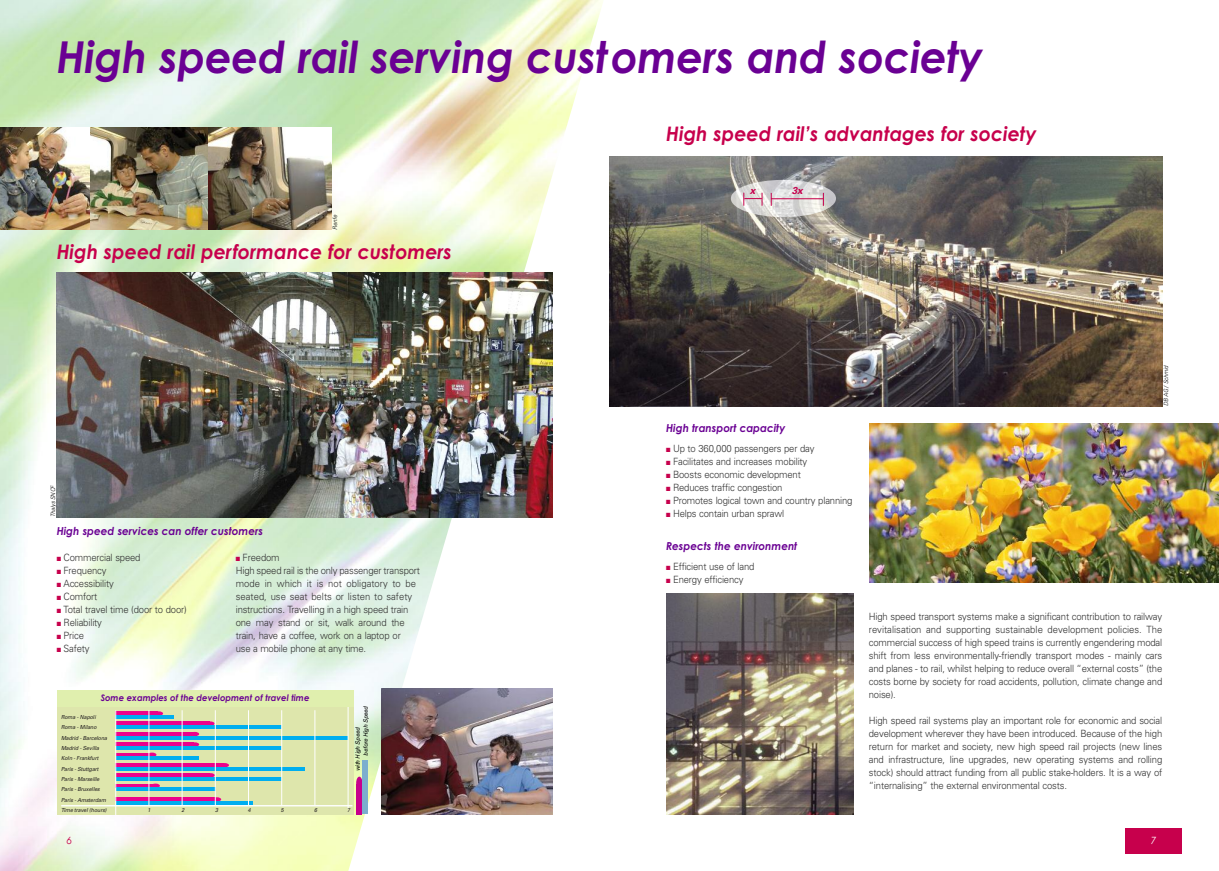
<style>
.page{position:relative;width:1219px;height:871px;background:#fff}
.page>*{position:absolute;margin:0;border:0;box-sizing:border-box;transform-origin:0 0}
.t1{font:italic 700 44px "Century Gothic";letter-spacing:-.005em;color:#6a0093;scale:.95 1}
.t2{font:italic 700 20px "Century Gothic";color:#c7004c;scale:.95 1}
.t3{font:italic 700 11px "Century Gothic";color:#6a0093;scale:.95 1}
.t4{font:300 10px/13px "Univers";letter-spacing:-.015em;color:#333;text-align:justify;scale:.95 1}
.t5{font:italic 700 10px "Univers";color:#c7004c}
.t6{font:italic 10px "Century Gothic";color:#c7004c;scale:.95 1}
.t7{font:italic 10px "Century Gothic";color:#fff;scale:.95 1}
.t8{font:italic 700 9px "Century Gothic";color:#6a0093;scale:.95 1}
.t9{font:italic 6px "Univers";letter-spacing:-.015em;color:#000;scale:.95 1}
.t10{font:italic 300 6px "Univers";letter-spacing:-.015em;color:#000;scale:.95 1}
.t11{font:italic 5.5px/10.3px "Univers";letter-spacing:-.01em;color:#231f20;scale:.95 1}
.s1{color:#c7004c}
</style>
<div class="page">
<img style="left:0;top:0;width:603px;height:870px">
<img style="left:57px;top:272px;width:496px;height:245px">
<img style="left:609px;top:156px;width:553px;height:250px">
<img style="left:731px;top:180px;width:105px;height:37px;border-radius:50%">
<svg style="left:743px;top:193px;width:20px;height:13px"></svg>
<hr style="left:771px;top:198px;width:52px;height:1px;background:#c7004c">
<svg style="left:823px;top:193px;width:1px;height:13px"></svg>
<svg style="left:771px;top:193px;width:1px;height:13px"></svg>
<img style="left:0;top:128px;width:209px;height:102px">
<img style="left:209px;top:128px;width:123px;height:102px">
<img style="left:869px;top:423px;width:350px;height:159px">
<img style="left:666px;top:593px;width:188px;height:221px">
<div style="left:1125px;top:828px;width:57px;height:25px;background:#c7004c"></div>
<div style="left:57px;top:706px;width:297px;height:108px;background:#dee6ac"></div>
<hr style="left:116px;top:711px;width:42px;height:4px;background:#ed028c">
<svg style="left:158px;top:711px;width:5px;height:4px"></svg>
<hr style="left:116px;top:715px;width:58px;height:4px;background:#00aeef">
<hr style="left:116px;top:721px;width:93px;height:4px;background:#ed028c">
<svg style="left:209px;top:721px;width:6px;height:4px"></svg>
<hr style="left:116px;top:725px;width:166px;height:4px;background:#00aeef">
<svg style="left:116px;top:731px;width:74px;height:4px"></svg>
<div style="left:190px;top:731px;width:9px;height:5px;background:#ed028c;border-radius:50%"></div>
<svg style="left:116px;top:735px;width:232px;height:4px"></svg>
<hr style="left:116px;top:742px;width:78px;height:4px;background:#ed028c">
<svg style="left:194px;top:742px;width:5px;height:4px"></svg>
<hr style="left:116px;top:746px;width:165px;height:3px;background:#00aeef">
<svg style="left:116px;top:752px;width:32px;height:4px"></svg>
<svg style="left:148px;top:752px;width:8px;height:4px"></svg>
<hr style="left:116px;top:756px;width:83px;height:4px;background:#00aeef">
<svg style="left:116px;top:762px;width:104px;height:4px"></svg>
<svg style="left:220px;top:762px;width:9px;height:5px"></svg>
<svg style="left:116px;top:766px;width:189px;height:4px"></svg>
<svg style="left:116px;top:772px;width:90px;height:4px"></svg>
<svg style="left:206px;top:772px;width:9px;height:5px"></svg>
<svg style="left:116px;top:776px;width:165px;height:4px"></svg>
<svg style="left:116px;top:783px;width:35px;height:4px"></svg>
<svg style="left:151px;top:783px;width:9px;height:4px"></svg>
<hr style="left:116px;top:787px;width:99px;height:4px;background:#00aeef">
<hr style="left:116px;top:797px;width:100px;height:3px;background:#ed028c">
<svg style="left:214px;top:797px;width:7px;height:3px"></svg>
<svg style="left:116px;top:800px;width:137px;height:4px"></svg>
<hr style="left:115px;top:710px;width:1px;height:104px;background:#fff">
<hr style="left:149px;top:710px;width:1px;height:94px;background:#fff">
<hr style="left:182px;top:710px;width:1px;height:94px;background:#fff">
<hr style="left:215px;top:710px;width:1px;height:94px;background:#fff">
<hr style="left:248px;top:710px;width:1px;height:94px;background:#fff">
<hr style="left:281px;top:710px;width:1px;height:94px;background:#fff">
<hr style="left:315px;top:710px;width:1px;height:94px;background:#fff">
<hr style="left:348px;top:706px;width:1px;height:102px;background:#fff">
<hr style="left:61px;top:804px;width:291px;height:2px;background:#fff">
<div style="left:57px;top:690px;width:296px;height:16px;background:#e0efae"></div>
<img style="left:382px;top:688px;width:171px;height:126px">
<div style="left:356px;top:783px;width:6px;height:31px;background:#c7008d"></div>
<div style="left:356px;top:776px;width:6px;height:13px;background:#c7008d;border-radius:50%"></div>
<div style="left:362px;top:760px;width:6px;height:54px;background:#7caece"></div>
<h1 class="t1" style="left:57px;top:32px;width:977px">High speed rail serving customers and society</h1>
<h2 class="t2" style="left:666px;top:122px;width:391px">High speed rail’s advantages for society</h2>
<p class="t10" style="left:333px;top:230px;width:17px;rotate:-90deg">Renfe</p>
<h2 class="t2" style="left:57px;top:240px;width:418px">High speed rail performance for customers</h2>
<p class="t10" style="left:51px;top:517px;width:35px;rotate:-90deg">Thalys SNCF</p>
<p class="t3" style="left:57px;top:525px;width:219px">High speed services can offer customers</p>
<p class="t4" style="left:57px;top:552px;width:90px"><span class="s1">■</span> Commercial speed</p>
<p class="t4" style="left:57px;top:565px;width:54px"><span class="s1">■</span> Frequency</p>
<p class="t4" style="left:57px;top:578px;width:62px"><span class="s1">■</span> Accessibility</p>
<p class="t4" style="left:57px;top:591px;width:44px"><span class="s1">■</span> Comfort</p>
<p class="t4" style="left:57px;top:604px;width:138px"><span class="s1">■</span> Total travel time (door to door)</p>
<p class="t4" style="left:57px;top:617px;width:49px"><span class="s1">■</span> Reliability</p>
<p class="t4" style="left:57px;top:630px;width:30px"><span class="s1">■</span> Price</p>
<p class="t4" style="left:57px;top:643px;width:36px"><span class="s1">■</span> Safety</p>
<p class="t4" style="left:236px;top:552px;width:195px;text-align:left"><span class="s1">■</span> Freedom<br>High speed rail is the only passenger transport mode in which it is not obligatory to be seated, use seat belts or listen to safety instructions. Travelling in a high speed train one may stand or sit, walk around the train, have a coffee, work on a laptop or<br>use a mobile phone at any time.</p>
<p class="t8" style="left:101px;top:692px;width:221px">Some examples of the development of travel time</p>
<p class="t11" style="left:61px;top:712px;width:50px">Roma - Napoli<br>Roma - Milano<br>Madrid - Barcelona<br>Madrid - Sevilla<br>Koln - Frankfurt<br>Paris - Stuttgart<br>Paris - Marseille<br>Paris - Bruxelles<br>Paris - Amsterdam<br>Time travel (hours)</p>
<p class="t9" style="left:363px;top:755px;width:53px;rotate:-90deg">before High Speed</p>
<p class="t9" style="left:355px;top:771px;width:47px;rotate:-90deg">with High Speed</p>
<p class="t11" style="left:148px;top:805px;width:5px">1</p>
<p class="t11" style="left:181px;top:805px;width:5px">2</p>
<p class="t11" style="left:215px;top:805px;width:5px">3</p>
<p class="t11" style="left:248px;top:805px;width:5px">4</p>
<p class="t11" style="left:281px;top:805px;width:5px">5</p>
<p class="t11" style="left:314px;top:805px;width:5px">6</p>
<p class="t11" style="left:347px;top:805px;width:5px">7</p>
<p class="t5" style="left:750px;top:186px;width:7px">x</p>
<p class="t5" style="left:792px;top:187px;width:13px">3x</p>
<p class="t3" style="left:666px;top:422px;width:127px">High transport capacity</p>
<p class="t4" style="left:666px;top:442px;width:158px"><span class="s1">■</span> Up to 360,000 passengers per day</p>
<p class="t4" style="left:666px;top:455px;width:150px"><span class="s1">■</span> Facilitates and increases mobility</p>
<p class="t4" style="left:666px;top:468px;width:143px"><span class="s1">■</span> Boosts economic development</p>
<p class="t4" style="left:666px;top:481px;width:124px"><span class="s1">■</span> Reduces traffic congestion</p>
<p class="t4" style="left:666px;top:494px;width:198px"><span class="s1">■</span> Promotes logical town and country planning</p>
<p class="t4" style="left:666px;top:507px;width:126px"><span class="s1">■</span> Helps contain urban sprawl</p>
<p class="t3" style="left:666px;top:539px;width:140px">Respects the environment</p>
<p class="t4" style="left:666px;top:560px;width:95px"><span class="s1">■</span> Efficient use of land</p>
<p class="t4" style="left:666px;top:573px;width:83px"><span class="s1">■</span> Energy efficiency</p>
<p class="t10" style="left:1164px;top:406px;width:44px;rotate:-90deg">DB AG / Schmid</p>
<p class="t4" style="left:869px;top:610px;width:310px">High speed transport systems make a significant contribution to railway revitalisation and supporting sustainable development policies. The commercial success of high speed trains is currently engendering modal shift from less environmentally-friendly transport modes - mainly cars and planes - to rail, whilst helping to reduce overall “external costs” (the costs borne by society for road accidents, pollution, climate change and noise).</p>
<p class="t4" style="left:869px;top:714px;width:310px">High speed rail systems play an important role for economic and social development wherever they have been introduced. Because of the high return for market and society, new high speed rail projects (new lines and infrastructure, line upgrades, new operating systems and rolling stock) should attract funding from all public stake-holders. It is a way of “internalising” the external environmental costs.</p>
<p class="t6" style="left:67px;top:834px;width:7px">6</p>
<p class="t7" style="left:1151px;top:834px;width:7px">7</p>
</div>
